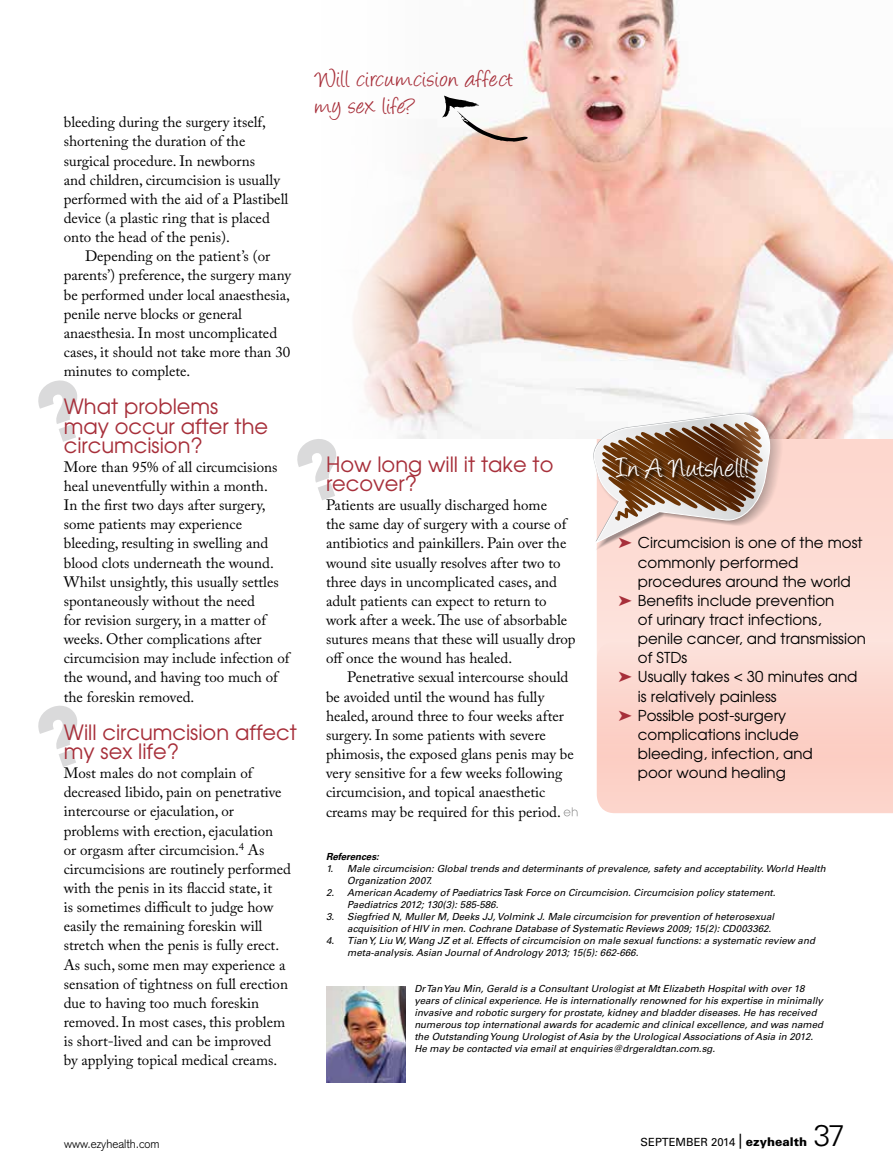
<style>
.page{position:relative;width:893px;height:1170px;background:#fff}
.page>*{position:absolute;margin:0;border:0;box-sizing:border-box;transform-origin:0 0}
.t1{font:31.35px "Angelina";letter-spacing:.025em;color:#fff}
.t2{font:300 30px "Univers LT Std";color:#000}
.t3{font:27px/27px "Angelina";letter-spacing:.025em;color:#a72f3a}
.t4{font:21px/19.2px "Avant Garde";color:#a72f3a}
.t5{font:15px/19.2px "Adobe Caslon Pro";color:#000}
.t6{font:15px "Avant Garde";color:#000}
.t7{font:300 12px "Akzidenz Grotesk";color:#000}
.t8{font:11.25px "Univers LT Std";color:#000}
.t9{font:italic 9.75px/12px "Univers LT Std";color:#000}
.t10{font:italic 700 9.75px "Univers LT Std";color:#000}
.s1{color:#a72f3a}
.s2{font-size:15px}
.s3{font-weight:900;font-size:12px}
</style>
<div class="page">
<svg style="left:38px;top:380px;width:39px;height:62px"></svg>
<svg style="left:38px;top:705px;width:39px;height:62px"></svg>
<img style="left:326px;top:986px;width:80px;height:96px">
<div style="left:597px;top:439px;width:296px;height:202px;background:#fdddd6"></div>
<svg style="left:597px;top:641px;width:296px;height:172px;background:#fbd4cb"></svg>
<img style="left:431px;top:0;width:462px;height:439px">
<svg style="left:354px;top:153px;width:77px;height:286px"></svg>
<svg style="left:297px;top:439px;width:39px;height:61px"></svg>
<svg style="left:564px;top:807px;width:14px;height:9px"></svg>
<svg style="left:590px;top:410px;width:194px;height:141px"></svg>
<div style="left:614px;top:455px;width:141px;height:30px;background:#000;opacity:.6"></div>
<svg style="left:442px;top:96px;width:87px;height:46px"></svg>
<p class="t5" style="left:64px;top:112px;width:226px">bleeding during the surgery itself, shortening the duration of the surgical procedure. In newborns<br>and children, circumcision is usually performed with the aid of a Plastibell device (a plastic ring that is placed onto the head of the penis).</p>
<p class="t5" style="left:64px;top:246px;width:229px;text-indent:21px">Depending on the patient’s (or parents’) preference, the surgery many be performed under local anaesthesia, penile nerve blocks or general anaesthesia. In most uncomplicated cases, it should not take more than 30 minutes to complete.</p>
<h3 class="t4" style="left:64px;top:396px;width:206px">What problems may occur after the circumcision?</h3>
<p class="t5" style="left:64px;top:457px;width:227px">More than 95% of all circumcisions heal uneventfully within a month.<br>In the first two days after surgery, some patients may experience bleeding, resulting in swelling and blood clots underneath the wound.<br>Whilst unsightly, this usually settles spontaneously without the need<br>for revision surgery, in a matter of weeks. Other complications after circumcision may include infection of the wound, and having too much of the foreskin removed.</p>
<h3 class="t4" style="left:64px;top:722px;width:235px">Will circumcision affect my sex life?</h3>
<p class="t5" style="left:64px;top:763px;width:229px">Most males do not complain of decreased libido, pain on penetrative intercourse or ejaculation, or problems with erection, ejaculation<br>or orgasm after circumcision.<sup>4</sup> As circumcisions are routinely performed with the penis in its flaccid state, it<br>is sometimes difficult to judge how easily the remaining foreskin will stretch when the penis is fully erect.<br>As such, some men may experience a sensation of tightness on full erection due to having too much foreskin removed. In most cases, this problem is short-lived and can be improved<br>by applying topical medical creams.</p>
<h3 class="t3" style="left:316px;top:68px;width:199px">Will circumcision affect my sex life?</h3>
<h3 class="t4" style="left:326px;top:454px;width:229px">How long will it take to recover?</h3>
<p class="t5" style="left:326px;top:495px;width:251px">Patients are usually discharged home<br>the same day of surgery with a course of antibiotics and painkillers. Pain over the wound site usually resolves after two to three days in uncomplicated cases, and adult patients can expect to return to work after a week. The use of absorbable sutures means that these will usually drop off once the wound has healed.</p>
<p class="t5" style="left:326px;top:667px;width:249px;text-indent:21px">Penetrative sexual intercourse should be avoided until the wound has fully healed, around three to four weeks after surgery. In some patients with severe phimosis, the exposed glans penis may be very sensitive for a few weeks following circumcision, and topical anaesthetic creams may be required for this period.</p>
<h1 class="t1" style="left:617px;top:454px;width:135px">In A Nutshell!</h1>
<p class="t6" style="left:618px;top:533px;width:246px"><span class="s1">➤</span> Circumcision is one of the most</p>
<p class="t6" style="left:638px;top:552px;width:162px">commonly performed</p>
<p class="t6" style="left:638px;top:572px;width:214px">procedures around the world</p>
<p class="t6" style="left:618px;top:591px;width:217px"><span class="s1">➤</span> Benefits include prevention</p>
<p class="t6" style="left:638px;top:610px;width:185px">of urinary tract infections,</p>
<p class="t6" style="left:638px;top:629px;width:230px">penile cancer, and transmission</p>
<p class="t6" style="left:638px;top:648px;width:51px">of STDs</p>
<p class="t6" style="left:618px;top:667px;width:241px"><span class="s1">➤</span> Usually takes &lt; 30 minutes and</p>
<p class="t6" style="left:638px;top:686px;width:140px">is relatively painless</p>
<p class="t6" style="left:618px;top:706px;width:169px"><span class="s1">➤</span> Possible post-surgery</p>
<p class="t6" style="left:638px;top:725px;width:162px">complications include</p>
<p class="t6" style="left:638px;top:744px;width:176px">bleeding, infection, and</p>
<p class="t6" style="left:638px;top:763px;width:149px">poor wound healing</p>
<p class="t10" style="left:326px;top:850px;width:54px">References:</p>
<p class="t9" style="left:347px;top:862px;width:480px;text-indent:-21px">1. Male circumcision: Global trends and determinants of prevalence, safety and acceptability. World Health<br>Organization 2007.</p>
<p class="t9" style="left:347px;top:886px;width:430px;text-indent:-21px">2. American Academy of Paediatrics Task Force on Circumcision. Circumcision policy statement.<br>Paediatrics 2012; 130(3): 585-586.</p>
<p class="t9" style="left:326px;top:910px;width:450px;text-align:right">3. Siegfried N, Muller M, Deeks JJ, Volmink J. Male circumcision for prevention of heterosexual acquisition of HIV in men. Cochrane Database of Systematic Reviews 2009; 15(2): CD003362.</p>
<p class="t9" style="left:347px;top:934px;width:469px;text-indent:-21px">4. Tian Y, Liu W, Wang JZ et al. Effects of circumcision on male sexual functions: a systematic review and meta-analysis. Asian Journal of Andrology 2013; 15(5): 662-666.</p>
<p class="t9" style="left:414px;top:982px;width:410px">Dr Tan Yau Min, Gerald is a Consultant Urologist at Mt Elizabeth Hospital with over 18 years of clinical experience. He is internationally renowned for his expertise in minimally invasive and robotic surgery for prostate, kidney and bladder diseases. He has received numerous top international awards for academic and clinical excellence, and was named the Outstanding Young Urologist of Asia by the Urological Associations of Asia in 2012.<br>He may be contacted via email at enquiries@drgeraldtan.com.sg.</p>
<p class="t7" style="left:64px;top:1137px;width:97px">www.ezyhealth.com</p>
<p class="t8" style="left:641px;top:1135px;width:168px">SEPTEMBER 2014 <span class="s2">|</span> <span class="s3">ezyhealth</span></p>
<h2 class="t2" style="left:814px;top:1117px;width:33px">37</h2>
</div>
